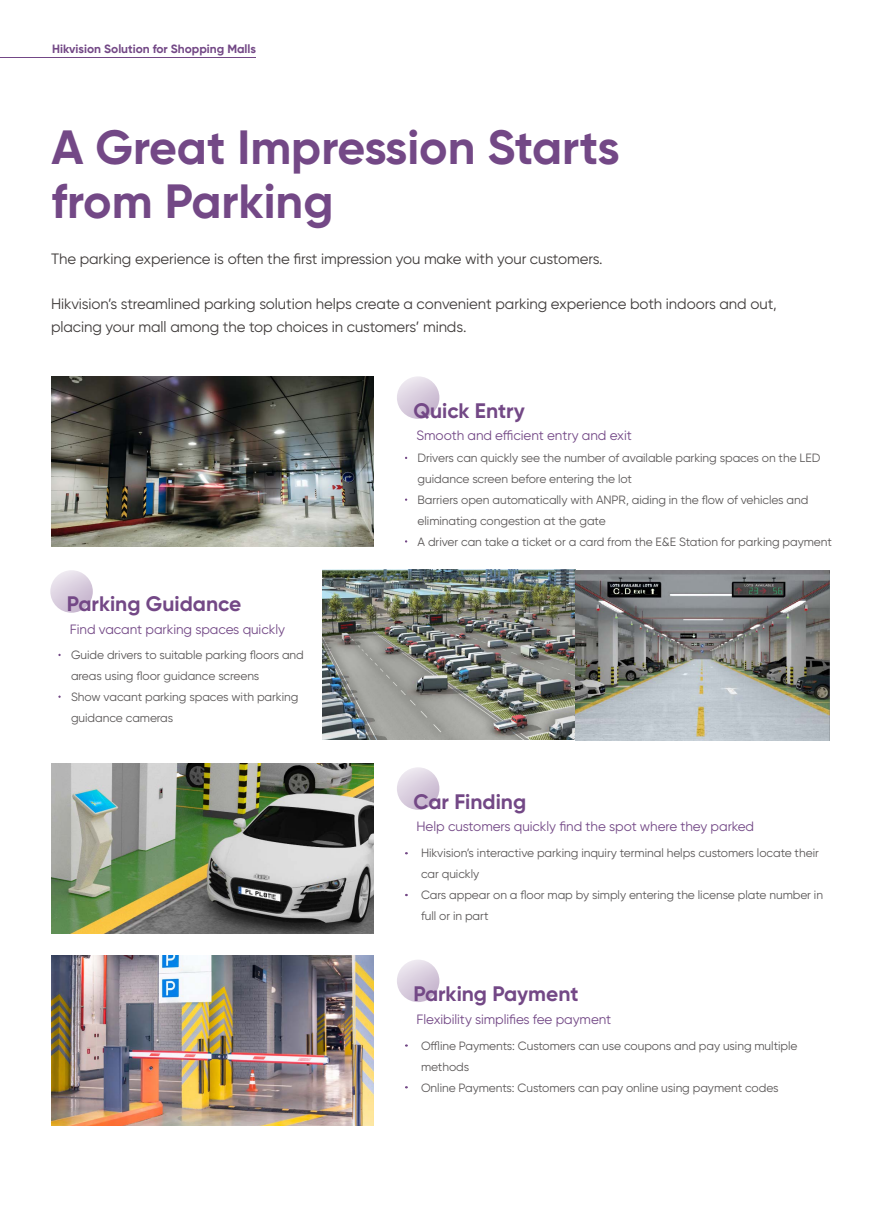
<style>
.page{position:relative;width:893px;height:1212px;background:#fff}
.page>*{position:absolute;margin:0;border:0;box-sizing:border-box;transform-origin:0 0}
.t1{font:700 48px/54px "Gilroy";color:#734886}
.t2{font:700 21px "Gilroy";color:#734886}
.t3{font:15px/22.5px "Gilroy";letter-spacing:-.005em;color:#3f3b3a}
.t4{font:13.5px "Gilroy";letter-spacing:-.005em;color:#734886}
.t5{font:12px/21px "Gilroy";letter-spacing:-.005em;color:#5a5757}
.t6{font:700 12px "Gilroy";color:#734886}
</style>
<div class="page">
<hr style="left:0;top:57px;width:255px;height:1px;background:#734886">
<img style="left:51px;top:376px;width:322px;height:170px">
<img style="left:51px;top:763px;width:322px;height:170px">
<img style="left:51px;top:956px;width:322px;height:170px">
<img style="left:322px;top:570px;width:254px;height:170px">
<img style="left:576px;top:570px;width:253px;height:170px">
<svg style="left:397px;top:376px;width:42px;height:43px"></svg>
<svg style="left:50px;top:570px;width:43px;height:43px"></svg>
<svg style="left:397px;top:767px;width:42px;height:43px"></svg>
<svg style="left:397px;top:959px;width:42px;height:43px"></svg>
<p class="t6" style="left:52px;top:41px;width:206px">Hikvision Solution for Shopping Malls</p>
<h1 class="t1" style="left:51px;top:120px;width:570px">A Great Impression Starts from Parking</h1>
<p class="t3" style="left:51px;top:247px;width:553px">The parking experience is often the first impression you make with your customers.</p>
<p class="t3" style="left:51px;top:292px;width:727px">Hikvision’s streamlined parking solution helps create a convenient parking experience both indoors and out, placing your mall among the top choices in customers’ minds.</p>
<h2 class="t2" style="left:413px;top:397px;width:113px">Quick Entry</h2>
<p class="t4" style="left:416px;top:427px;width:217px">Smooth and efficient entry and exit</p>
<h2 class="t2" style="left:67px;top:591px;width:176px">Parking Guidance</h2>
<p class="t4" style="left:70px;top:621px;width:216px">Find vacant parking spaces quickly</p>
<p class="t5" style="left:71px;top:644px;width:234px">Guide drivers to suitable parking floors and areas using floor guidance screens<br>Show vacant parking spaces with parking guidance cameras</p>
<p class="t5" style="left:418px;top:447px;width:416px">Drivers can quickly see the number of available parking spaces on the LED guidance screen before entering the lot<br>Barriers open automatically with ANPR, aiding in the flow of vehicles and eliminating congestion at the gate<br>A driver can take a ticket or a card from the E&amp;E Station for parking payment</p>
<h2 class="t2" style="left:413px;top:788px;width:114px">Car Finding</h2>
<p class="t4" style="left:416px;top:818px;width:339px">Help customers quickly find the spot where they parked</p>
<p class="t5" style="left:421px;top:842px;width:403px">Hikvision’s interactive parking inquiry terminal helps customers locate their car quickly<br>Cars appear on a floor map by simply entering the license plate number in full or in part</p>
<h2 class="t2" style="left:413px;top:980px;width:167px">Parking Payment</h2>
<p class="t4" style="left:416px;top:1011px;width:196px">Flexibility simplifies fee payment</p>
<p class="t5" style="left:421px;top:1035px;width:378px">Offline Payments: Customers can use coupons and pay using multiple methods<br>Online Payments: Customers can pay online using payment codes</p>
</div>
